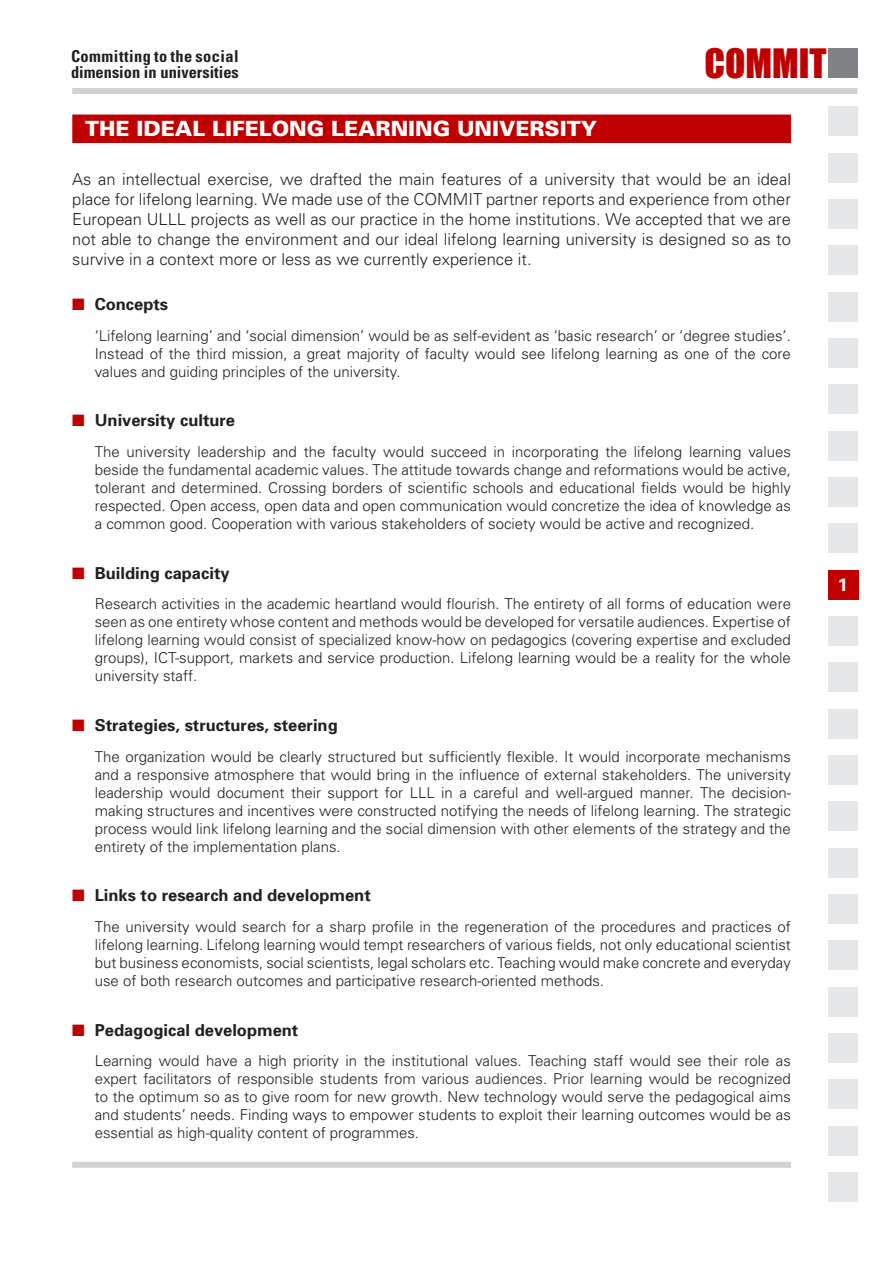
<style>
.page{position:relative;width:893px;height:1263px;background:#fff}
.page>*{position:absolute;margin:0;border:0;box-sizing:border-box;transform-origin:0 0}
.t1{font:37.2px "Impact";color:#c00000}
.Ladillos_franja_verm{font:900 21px "Univers";color:#fff}
.t2{font:700 18px "Univers";color:#fff}
.t3{font:300 16.5px/19.8px "Univers";color:#231f20;text-align:justify}
.t4{font:700 16.5px "Univers";color:#231f20}
.t5{font:700 condensed 16.35px "Univers";color:#231f20}
.t6{font:700 condensed 16.35px "Univers";letter-spacing:.03em;color:#231f20}
.t7{font:300 15px/18px "Univers";color:#231f20;text-align:justify}
.s1{color:#c00000}
</style>
<div class="page">
<div style="left:828px;top:755px;width:29px;height:30px;background:#e6e7e9"></div>
<div style="left:828px;top:431px;width:29px;height:29px;background:#e6e7e9"></div>
<div style="left:828px;top:107px;width:29px;height:29px;background:#e6e7e9"></div>
<div style="left:828px;top:940px;width:29px;height:30px;background:#e6e7e9"></div>
<div style="left:828px;top:1172px;width:29px;height:29px;background:#e6e7e9"></div>
<div style="left:828px;top:616px;width:29px;height:30px;background:#e6e7e9"></div>
<div style="left:828px;top:292px;width:29px;height:29px;background:#e6e7e9"></div>
<div style="left:828px;top:802px;width:29px;height:29px;background:#e6e7e9"></div>
<div style="left:828px;top:477px;width:29px;height:30px;background:#e6e7e9"></div>
<div style="left:828px;top:153px;width:29px;height:29px;background:#e6e7e9"></div>
<div style="left:828px;top:987px;width:29px;height:29px;background:#e6e7e9"></div>
<div style="left:828px;top:663px;width:29px;height:29px;background:#e6e7e9"></div>
<div style="left:828px;top:338px;width:29px;height:30px;background:#e6e7e9"></div>
<div style="left:828px;top:848px;width:29px;height:29px;background:#e6e7e9"></div>
<div style="left:828px;top:1079px;width:29px;height:30px;background:#e6e7e9"></div>
<div style="left:828px;top:524px;width:29px;height:29px;background:#e6e7e9"></div>
<div style="left:828px;top:199px;width:29px;height:30px;background:#e6e7e9"></div>
<div style="left:828px;top:1033px;width:29px;height:29px;background:#e6e7e9"></div>
<div style="left:828px;top:709px;width:29px;height:29px;background:#e6e7e9"></div>
<div style="left:828px;top:385px;width:29px;height:29px;background:#e6e7e9"></div>
<div style="left:828px;top:894px;width:29px;height:29px;background:#e6e7e9"></div>
<div style="left:828px;top:1126px;width:29px;height:29px;background:#e6e7e9"></div>
<div style="left:828px;top:570px;width:30px;height:29px;background:#c00000"></div>
<div style="left:828px;top:246px;width:29px;height:29px;background:#e6e7e9"></div>
<div style="left:72px;top:88px;width:785px;height:6px;background:#d1d2d4"></div>
<div style="left:72px;top:1162px;width:719px;height:6px;background:#d1d2d4"></div>
<div style="left:828px;top:48px;width:29px;height:30px;background:#808285"></div>
<div style="left:72px;top:115px;width:719px;height:28px;background:#c00000"></div>
<p class="t6" style="left:71px;top:46px;width:169px">Committing to the social</p>
<p class="t5" style="left:71px;top:62px;width:169px">dimension in universities</p>
<h1 class="t1" style="left:704px;top:34px;width:124px">COMMIT</h1>
<p class="Ladillos_franja_verm" style="left:85px;top:115px;width:514px">THE IDEAL LIFELONG LEARNING UNIVERSITY</p>
<p class="t3" style="left:72px;top:170px;width:720px">As an intellectual exercise, we drafted the main features of a university that would be an ideal place for lifelong learning. We made use of the COMMIT partner reports and experience from other European ULLL projects as well as our practice in the home institutions. We accepted that we are not able to change the environment and our ideal lifelong learning university is designed so as to survive in a context more or less as we currently experience it.</p>
<p class="t4" style="left:72px;top:294px;width:97px"><span class="s1">■</span> Concepts</p>
<p class="t7" style="left:95px;top:326px;width:698px">‘Lifelong learning’ and ‘social dimension’ would be as self-evident as ‘basic research’ or ‘degree studies’.<br>Instead of the third mission, a great majority of faculty would see lifelong learning as one of the core values and guiding principles of the university.</p>
<p class="t4" style="left:72px;top:410px;width:164px"><span class="s1">■</span> University culture</p>
<p class="t7" style="left:95px;top:443px;width:698px">The university leadership and the faculty would succeed in incorporating the lifelong learning values beside the fundamental academic values. The attitude towards change and reformations would be active, tolerant and determined. Crossing borders of scientific schools and educational fields would be highly respected. Open access, open data and open communication would concretize the idea of knowledge as a common good. Cooperation with various stakeholders of society would be active and recognized.</p>
<p class="t4" style="left:72px;top:563px;width:159px"><span class="s1">■</span> Building capacity</p>
<p class="t7" style="left:95px;top:595px;width:698px">Research activities in the academic heartland would flourish. The entirety of all forms of education were seen as one entirety whose content and methods would be developed for versatile audiences. Expertise of lifelong learning would consist of specialized know-how on pedagogics (covering expertise and excluded groups), ICT-support, markets and service production. Lifelong learning would be a reality for the whole university staff.</p>
<p class="t4" style="left:72px;top:715px;width:267px"><span class="s1">■</span> Strategies, structures, steering</p>
<p class="t7" style="left:95px;top:747px;width:698px">The organization would be clearly structured but sufficiently flexible. It would incorporate mechanisms and a responsive atmosphere that would bring in the influence of external stakeholders. The university leadership would document their support for LLL in a careful and well-argued manner. The decision&shy;making structures and incentives were constructed notifying the needs of lifelong learning. The strategic process would link lifelong learning and the social dimension with other elements of the strategy and the entirety of the implementation plans.</p>
<p class="t4" style="left:72px;top:885px;width:300px"><span class="s1">■</span> Links to research and development</p>
<p class="t7" style="left:95px;top:918px;width:698px">The university would search for a sharp profile in the regeneration of the procedures and practices of lifelong learning. Lifelong learning would tempt researchers of various fields, not only educational scientist but business economists, social scientists, legal scholars etc. Teaching would make concrete and everyday use of both research outcomes and participative research-oriented methods.</p>
<p class="t4" style="left:72px;top:1020px;width:228px"><span class="s1">■</span> Pedagogical development</p>
<p class="t7" style="left:95px;top:1052px;width:698px">Learning would have a high priority in the institutional values. Teaching staff would see their role as expert facilitators of responsible students from various audiences. Prior learning would be recognized to the optimum so as to give room for new growth. New technology would serve the pedagogical aims and students’ needs. Finding ways to empower students to exploit their learning outcomes would be as essential as high-quality content of programmes.</p>
<p class="t2" style="left:838px;top:574px;width:12px">1</p>
</div>
